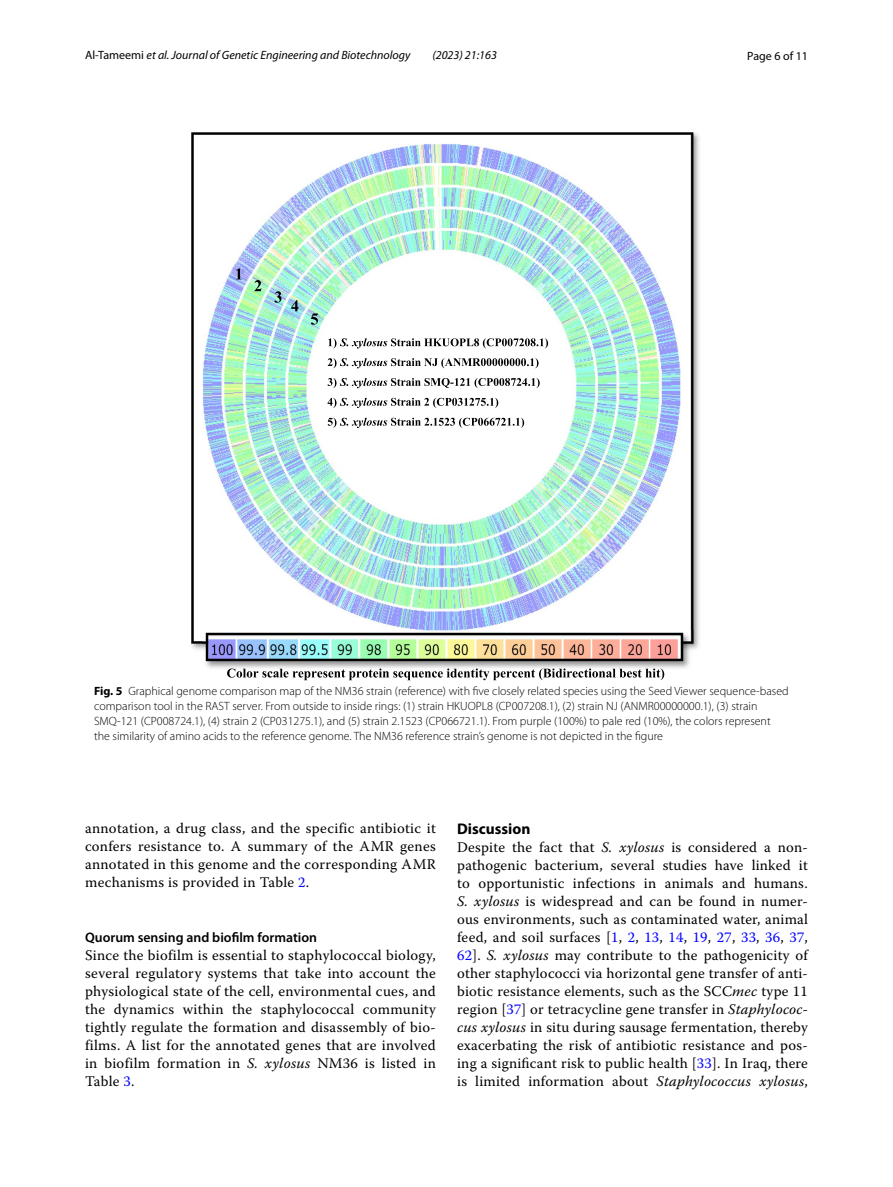
<style>
.page{position:relative;width:893px;height:1187px;background:#fff}
.page>*{position:absolute;margin:0;border:0;box-sizing:border-box;transform-origin:0 0}
.t1{font:700 15.45px "Myriad Pro";color:#000}
.t2{font:14.7px/18px "Warnock Pro";letter-spacing:.02em;color:#000;text-align:justify}
.t3{font:600 13.8px "Myriad Pro";color:#000}
.t4{font:300 12px/15px "Myriad Pro";color:#000}
.t5{font:italic 12px "Myriad Pro";color:#000}
.t6{font:12px "Myriad Pro";color:#000}
.s1{font-style:normal}
.s2{font-weight:700}
.s3{color:#00f}
.s4{font-style:italic}
</style>
<div class="page">
<img style="left:191px;top:133px;width:508px;height:535px">
<div style="left:206px;top:632px;width:477px;height:29px;border:2px solid #000"></div>
<svg style="left:236px;top:268px;width:6px;height:11px"></svg>
<svg style="left:254px;top:280px;width:7px;height:11px"></svg>
<svg style="left:274px;top:291px;width:7px;height:12px"></svg>
<svg style="left:291px;top:300px;width:7px;height:11px"></svg>
<svg style="left:311px;top:313px;width:7px;height:11px"></svg>
<svg style="left:328px;top:338px;width:220px;height:10px"></svg>
<svg style="left:328px;top:358px;width:210px;height:10px"></svg>
<svg style="left:327px;top:378px;width:213px;height:10px"></svg>
<svg style="left:328px;top:398px;width:170px;height:10px"></svg>
<svg style="left:328px;top:417px;width:196px;height:11px"></svg>
<svg style="left:227px;top:668px;width:437px;height:12px"></svg>
<p class="t5" style="left:85px;top:48px;width:327px"><span class="s1">Al‑Tameemi</span> et al. Journal of Genetic Engineering and Biotechnology</p>
<p class="t5" style="left:432px;top:48px;width:66px">(2023) 21:163</p>
<p class="t6" style="left:747px;top:48px;width:62px">Page 6 of 11</p>
<p class="t4" style="left:94px;top:684px;width:696px"><span class="s2">Fig. 5</span> Graphical genome comparison map of the NM36 strain (reference) with five closely related species using the Seed Viewer sequence-based comparison tool in the RAST server. From outside to inside rings: (1) strain HKUOPL8 (CP007208.1), (2) strain NJ (ANMR00000000.1), (3) strain SMQ-121 (CP008724.1), (4) strain 2 (CP031275.1), and (5) strain 2.1523 (CP066721.1). From purple (100%) to pale red (10%), the colors represent the similarity of amino acids to the reference genome. The NM36 reference strain’s genome is not depicted in the figure</p>
<p class="t2" style="left:85px;top:819px;width:352px">annotation, a drug class, and the specific antibiotic it confers resistance to. A summary of the AMR genes annotated in this genome and the corresponding AMR mechanisms is provided in Table <span class="s3">2</span>.</p>
<p class="t3" style="left:85px;top:928px;width:234px">Quorum sensing and biofilm formation</p>
<p class="t2" style="left:85px;top:946px;width:352px">Since the biofilm is essential to staphylococcal biology, several regulatory systems that take into account the physiological state of the cell, environmental cues, and the dynamics within the staphylococcal community tightly regulate the formation and disassembly of bio&shy;films. A list for the annotated genes that are involved in biofilm formation in <span class="s4">S. xylosus</span> NM36 is listed in Table <span class="s3">3</span>.</p>
<p class="t1" style="left:457px;top:818px;width:75px">Discussion</p>
<p class="t2" style="left:457px;top:838px;width:352px">Despite the fact that <span class="s4">S. xylosus</span> is considered a non&shy;pathogenic bacterium, several studies have linked it to opportunistic infections in animals and humans.<br><span class="s4">S. xylosus</span> is widespread and can be found in numer&shy;ous environments, such as contaminated water, animal feed, and soil surfaces [<span class="s3">1</span>, <span class="s3">2</span>, <span class="s3">13</span>, <span class="s3">14</span>, <span class="s3">19</span>, <span class="s3">27</span>, <span class="s3">33</span>, <span class="s3">36</span>, <span class="s3">37</span>, <span class="s3">62</span>]. <span class="s4">S. xylosus</span> may contribute to the pathogenicity of other staphylococci via horizontal gene transfer of anti&shy;biotic resistance elements, such as the SCC<span class="s4">mec</span> type 11 region [<span class="s3">37</span>] or tetracycline gene transfer in <span class="s4">Staphylococ&shy;cus xylosus</span> in situ during sausage fermentation, thereby exacerbating the risk of antibiotic resistance and pos&shy;ing a significant risk to public health [<span class="s3">33</span>]. In Iraq, there is limited information about <span class="s4">Staphylococcus xylosus</span>,</p>
</div>
